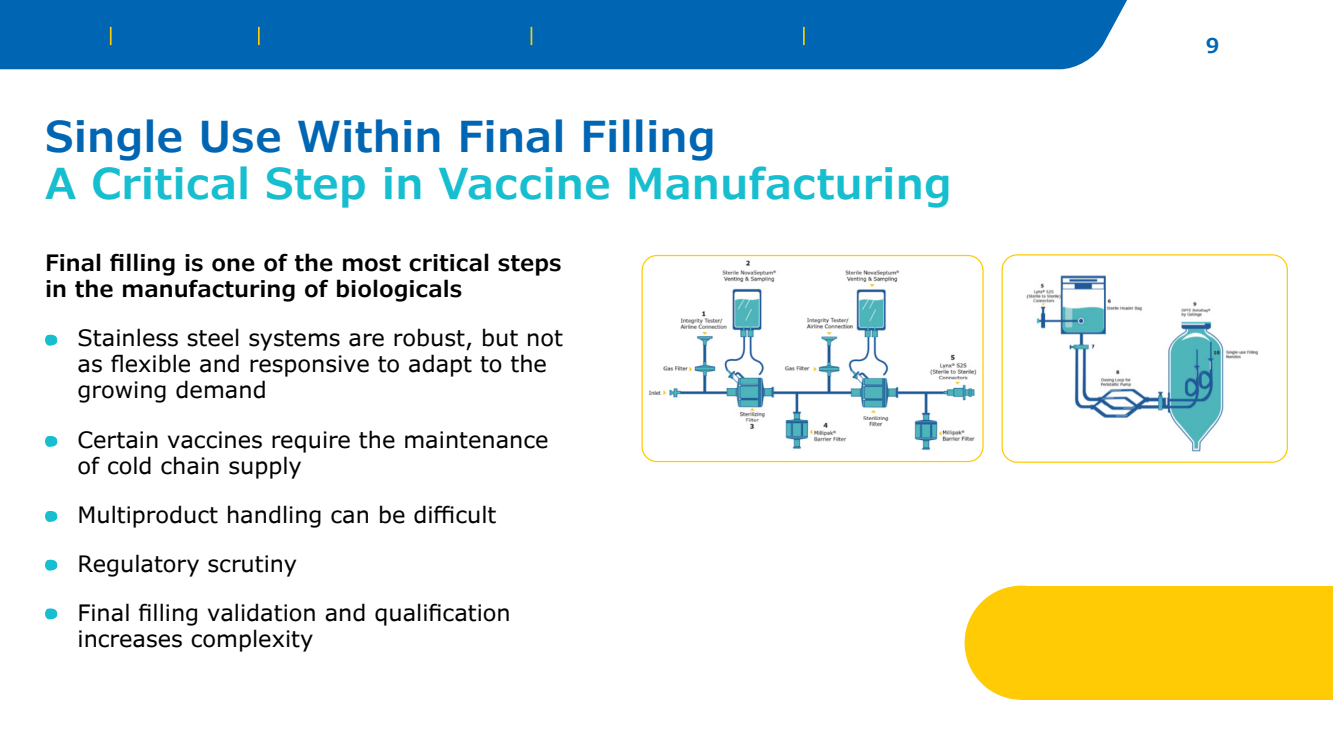
<style>
.page{position:relative;width:1333px;height:750px;background:#fff}
.page>*{position:absolute;margin:0;border:0;box-sizing:border-box;transform-origin:0 0}
.t1{font:600 42.5px "Verdana Pro";color:#16becf}
.t2{font:600 42.5px "Verdana Pro";color:#0066b3}
.t3{font:22.5px/26.2px "Verdana Pro";color:#000}
.t4{font:600 22.5px/26.2px "Verdana Pro";color:#000}
.t5{font:600 20.38px "Verdana Pro";color:#0066b3}
</style>
<div class="page">
<div style="left:0;top:0;width:1127px;height:69px;background:#0066b3"></div>
<svg style="left:803px;top:27px;width:1px;height:18px"></svg>
<svg style="left:530px;top:27px;width:2px;height:18px"></svg>
<svg style="left:258px;top:27px;width:2px;height:18px"></svg>
<svg style="left:110px;top:27px;width:2px;height:18px"></svg>
<div style="left:964px;top:586px;width:114px;height:114px;background:#ffcb05;border-radius:50%"></div>
<div style="left:1021px;top:586px;width:311px;height:114px;background:#ffcb05"></div>
<img style="left:643px;top:256px;width:340px;height:206px">
<div style="left:641px;top:255px;width:342px;height:207px;border:1px solid #ffcb05;border-radius:15px"></div>
<svg style="left:45px;top:334px;width:12px;height:12px"></svg>
<svg style="left:45px;top:436px;width:12px;height:11px"></svg>
<svg style="left:45px;top:511px;width:12px;height:11px"></svg>
<svg style="left:45px;top:559px;width:12px;height:12px"></svg>
<svg style="left:45px;top:608px;width:12px;height:12px"></svg>
<img style="left:1026px;top:275px;width:232px;height:177px">
<div style="left:1001px;top:254px;width:287px;height:209px;border:1px solid #ffcb05;border-radius:15px"></div>
<h1 class="t2" style="left:45px;top:109px;width:672px">Single Use Within Final Filling</h1>
<h1 class="t1" style="left:45px;top:157px;width:908px">A Critical Step in Vaccine Manufacturing</h1>
<p class="t4" style="left:45px;top:250px;width:518px">Final filling is one of the most critical steps in the manufacturing of biologicals</p>
<p class="t3" style="left:77px;top:325px;width:487px">Stainless steel systems are robust, but not as flexible and responsive to adapt to the growing demand</p>
<p class="t3" style="left:77px;top:427px;width:473px">Certain vaccines require the maintenance of cold chain supply</p>
<p class="t3" style="left:77px;top:491px;width:435px;line-height:48.8px">Multiproduct handling can be difficult<br>Regulatory scrutiny<br>Final filling validation and qualification</p>
<p class="t3" style="left:77px;top:626px;width:237px">increases complexity</p>
<p class="t5" style="left:1205px;top:32px;width:15px">9</p>
</div>
